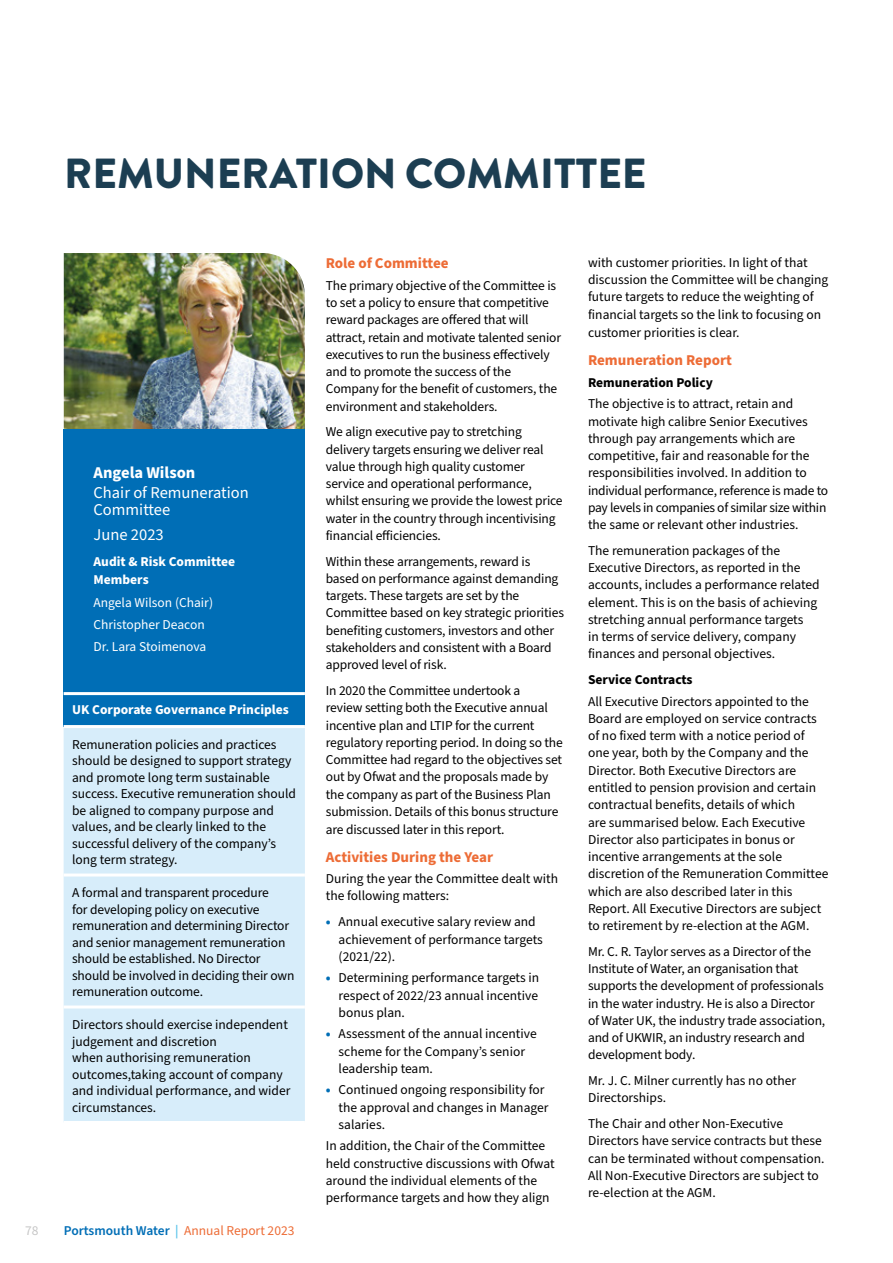
<style>
.page{position:relative;width:893px;height:1263px;background:#fff}
.page>*{position:absolute;margin:0;border:0;box-sizing:border-box;transform-origin:0 0}
.t1{font:900 42px "Brandon Grotesque";color:#1c3e52}
.t2{font:16.5px/16.5px "Source Sans Pro";color:#fff}
.t3{font:700 16.5px "Source Sans Pro";color:#fff}
.t4{font:700 15px "Source Sans Pro";color:#ed6c36}
.t5{font:13.5px/17.2px "Source Sans Pro";letter-spacing:-.01em;color:#000}
.t6{font:700 13.5px/18px "Source Sans Pro";color:#fff}
.t7{font:13.5px/22.2px "Source Sans Pro";color:#fff}
.t8{font:700 13.5px "Source Sans Pro";color:#000}
.t9{font:13.5px "Source Sans Pro";color:#ed6c36}
.t10{font:13.5px "Source Sans Pro";color:#c6c6c6}
.s1{font-weight:600;color:#006eb6}
.s2{font-weight:600;color:#55c1e9}
.s3{font-weight:900;color:#006eb6}
</style>
<div class="page">
<img style="left:64px;top:253px;width:241px;height:176px">
<div style="left:64px;top:429px;width:241px;height:267px;background:#006eb6"></div>
<div style="left:64px;top:694px;width:241px;height:32px;background:#006eb6"></div>
<div style="left:64px;top:728px;width:241px;height:393px;background:#d7edfa"></div>
<hr style="left:64px;top:692px;width:241px;height:3px;background:#fff">
<hr style="left:64px;top:725px;width:241px;height:3px;background:#fff">
<hr style="left:64px;top:873px;width:241px;height:3px;background:#fff">
<hr style="left:64px;top:1005px;width:241px;height:3px;background:#fff">
<h1 class="t1" style="left:64px;top:144px;width:584px">REMUNERATION COMMITTEE</h1>
<p class="t3" style="left:94px;top:461px;width:103px">Angela Wilson</p>
<p class="t2" style="left:94px;top:485px;width:157px">Chair of Remuneration<br>Committee</p>
<p class="t2" style="left:94px;top:527px;width:72px">June 2023</p>
<p class="t6" style="left:94px;top:553px;width:143px">Audit &amp; Risk Committee<br>Members</p>
<p class="t7" style="left:94px;top:591px;width:121px">Angela Wilson (Chair)<br>Christopher Deacon<br>Dr. Lara Stoimenova</p>
<p class="t6" style="left:72px;top:701px;width:218px">UK Corporate Governance Principles</p>
<p class="t5" style="left:72px;top:736px;width:225px;line-height:16.5px">Remuneration policies and practices should be designed to support strategy and promote long term sustainable success. Executive remuneration should be aligned to company purpose and values, and be clearly linked to the successful delivery of the company’s long term strategy.</p>
<p class="t5" style="left:72px;top:885px;width:224px;line-height:16.5px">A formal and transparent procedure<br>for developing policy on executive remuneration and determining Director and senior management remuneration should be established. No Director should be involved in deciding their own remuneration outcome.</p>
<p class="t5" style="left:72px;top:1017px;width:220px;line-height:16.5px">Directors should exercise independent judgement and discretion<br>when authorising remuneration outcomes,taking account of company and individual performance, and wider circumstances.</p>
<p class="t10" style="left:25px;top:1221px;width:15px">78</p>
<p class="t9" style="left:64px;top:1221px;width:232px"><span class="s1">Portsmouth Water</span> <span class="s2">|</span> Annual Report 2023</p>
<p class="t4" style="left:326px;top:253px;width:124px">Role of Committee</p>
<p class="t5" style="left:326px;top:277px;width:237px">The primary objective of the Committee is to set a policy to ensure that competitive reward packages are offered that will attract, retain and motivate talented senior executives to run the business effectively and to promote the success of the Company for the benefit of customers, the environment and stakeholders.</p>
<p class="t5" style="left:326px;top:424px;width:238px">We align executive pay to stretching delivery targets ensuring we deliver real value through high quality customer service and operational performance, whilst ensuring we provide the lowest price water in the country through incentivising financial efficiencies.</p>
<p class="t5" style="left:326px;top:553px;width:240px">Within these arrangements, reward is based on performance against demanding targets. These targets are set by the Committee based on key strategic priorities benefiting customers, investors and other stakeholders and consistent with a Board approved level of risk.</p>
<p class="t5" style="left:326px;top:682px;width:238px">In 2020 the Committee undertook a<br>review setting both the Executive annual incentive plan and LTIP for the current regulatory reporting period. In doing so the Committee had regard to the objectives set out by Ofwat and the proposals made by the company as part of the Business Plan submission. Details of this bonus structure are discussed later in this report.</p>
<p class="t4" style="left:326px;top:846px;width:169px">Activities During the Year</p>
<p class="t5" style="left:326px;top:870px;width:234px">During the year the Committee dealt with the following matters:</p>
<p class="t5" style="left:339px;top:913px;width:206px;text-indent:-13px"><span class="s3">•</span> Annual executive salary review and achievement of performance targets (2021/22).</p>
<p class="t5" style="left:339px;top:969px;width:202px;text-align:justify;text-indent:-13px"><span class="s3">•</span> Determining performance targets in respect of 2022/23 annual incentive bonus plan.</p>
<p class="t5" style="left:339px;top:1025px;width:200px;text-indent:-13px"><span class="s3">•</span> Assessment of the annual incentive scheme for the Company’s senior leadership team.</p>
<p class="t5" style="left:339px;top:1081px;width:211px;text-indent:-13px"><span class="s3">•</span> Continued ongoing responsibility for the approval and changes in Manager salaries.</p>
<p class="t5" style="left:326px;top:1138px;width:230px">In addition, the Chair of the Committee held constructive discussions with Ofwat around the individual elements of the performance targets and how they align</p>
<p class="t5" style="left:588px;top:254px;width:242px">with customer priorities. In light of that discussion the Committee will be changing future targets to reduce the weighting of financial targets so the link to focusing on customer priorities is clear.</p>
<p class="t4" style="left:588px;top:349px;width:145px">Remuneration Report</p>
<p class="t8" style="left:588px;top:373px;width:126px">Remuneration Policy</p>
<p class="t5" style="left:588px;top:396px;width:242px">The objective is to attract, retain and motivate high calibre Senior Executives through pay arrangements which are competitive, fair and reasonable for the responsibilities involved. In addition to individual performance, reference is made to pay levels in companies of similar size within the same or relevant other industries.</p>
<p class="t5" style="left:588px;top:542px;width:233px">The remuneration packages of the Executive Directors, as reported in the accounts, includes a performance related element. This is on the basis of achieving stretching annual performance targets<br>in terms of service delivery, company finances and personal objectives.</p>
<p class="t8" style="left:588px;top:670px;width:106px">Service Contracts</p>
<p class="t5" style="left:588px;top:693px;width:242px">All Executive Directors appointed to the Board are employed on service contracts of no fixed term with a notice period of one year, both by the Company and the Director. Both Executive Directors are entitled to pension provision and certain contractual benefits, details of which<br>are summarised below. Each Executive Director also participates in bonus or incentive arrangements at the sole discretion of the Remuneration Committee which are also described later in this Report. All Executive Directors are subject to retirement by re-election at the AGM.</p>
<p class="t5" style="left:588px;top:943px;width:239px">Mr. C. R. Taylor serves as a Director of the Institute of Water, an organisation that supports the development of professionals in the water industry. He is also a Director of Water UK, the industry trade association, and of UKWIR, an industry research and development body.</p>
<p class="t5" style="left:588px;top:1072px;width:210px">Mr. J. C. Milner currently has no other<br>Directorships.</p>
<p class="t5" style="left:588px;top:1115px;width:238px">The Chair and other Non-Executive Directors have service contracts but these can be terminated without compensation.<br>All Non-Executive Directors are subject to re-election at the AGM.</p>
</div>
